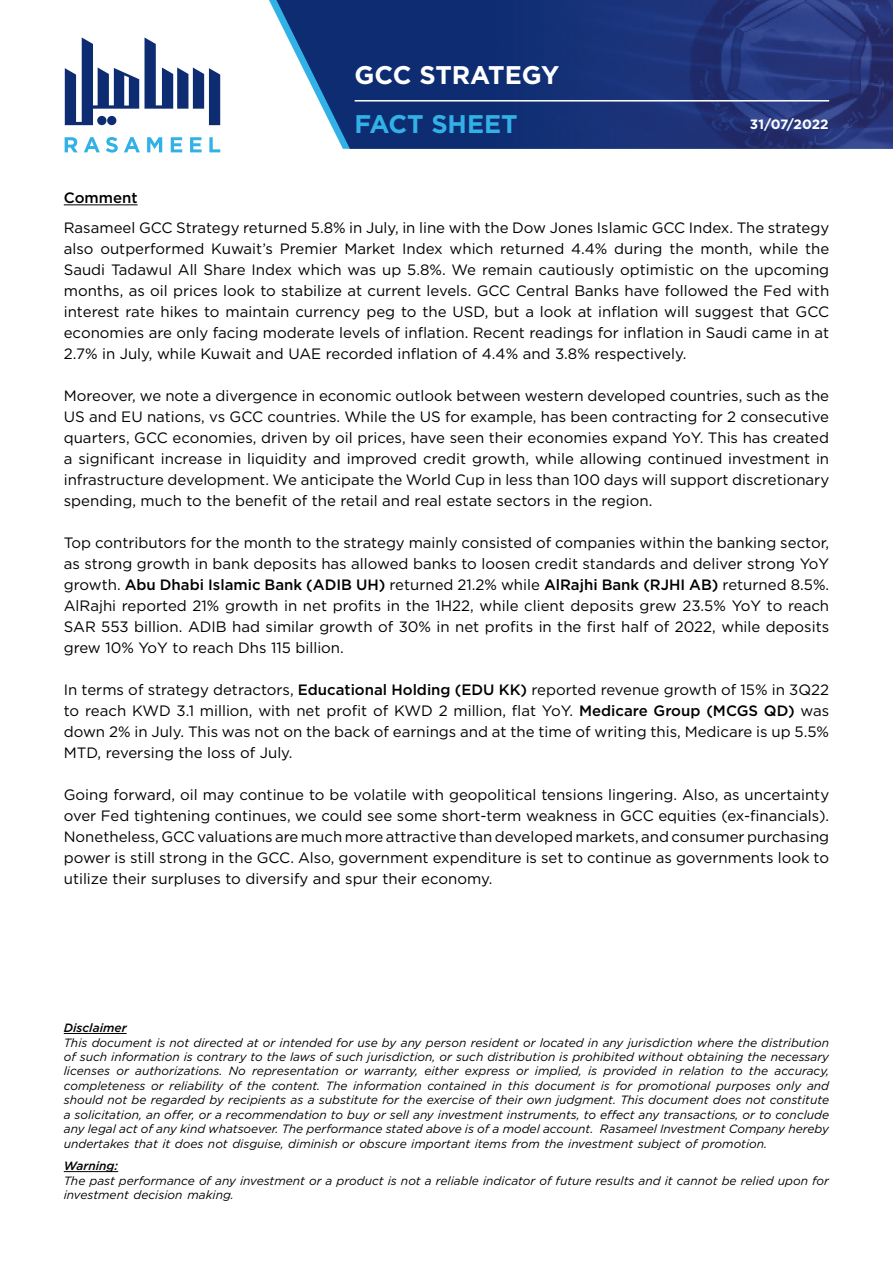
<style>
.page{position:relative;width:893px;height:1263px;background:#fff}
.page>*{position:absolute;margin:0;border:0;box-sizing:border-box;transform-origin:0 0}
.t1{font:700 25.5px "Gotham";color:#fff}
.t2{font:700 25.5px "Gotham";color:#32b1e6}
.t3{font:15px/21px "Gotham";color:#000;text-align:justify}
.t4{font:500 15px "Gotham";color:#000}
.t5{font:700 13.5px "Gotham";color:#fff}
.t6{font:italic 12px/14.4px "Gotham";color:#000;text-align:justify}
.t7{font:italic 500 12px "Gotham";color:#000}
.s1{font-weight:500}
</style>
<div class="page">
<img style="left:276px;top:0;width:617px;height:149px">
<hr style="left:355px;top:100px;width:474px;height:2px;background:#fff">
<svg style="left:145px;top:37px;width:75px;height:88px"></svg>
<svg style="left:65px;top:37px;width:74px;height:88px"></svg>
<svg style="left:65px;top:137px;width:13px;height:15px"></svg>
<svg style="left:84px;top:137px;width:16px;height:15px"></svg>
<svg style="left:106px;top:137px;width:12px;height:16px"></svg>
<svg style="left:124px;top:137px;width:16px;height:15px"></svg>
<svg style="left:147px;top:137px;width:15px;height:15px"></svg>
<svg style="left:171px;top:137px;width:11px;height:15px"></svg>
<svg style="left:190px;top:137px;width:12px;height:15px"></svg>
<svg style="left:209px;top:137px;width:11px;height:15px"></svg>
<hr style="left:64px;top:204px;width:74px;height:1px;background:#000">
<hr style="left:64px;top:1033px;width:63px;height:1px;background:#000">
<hr style="left:64px;top:1171px;width:54px;height:1px;background:#000">
<h1 class="t1" style="left:355px;top:58px;width:206px">GCC STRATEGY</h1>
<h1 class="t2" style="left:355px;top:107px;width:165px">FACT SHEET</h1>
<p class="t5" style="left:750px;top:115px;width:80px">31/07/2022</p>
<p class="t4" style="left:64px;top:188px;width:75px">Comment</p>
<p class="t3" style="left:64px;top:217px;width:767px">Rasameel GCC Strategy returned 5.8% in July, in line with the Dow Jones Islamic GCC Index. The strategy also outperformed Kuwait’s Premier Market Index which returned 4.4% during the month, while the Saudi Tadawul All Share Index which was up 5.8%. We remain cautiously optimistic on the upcoming months, as oil prices look to stabilize at current levels. GCC Central Banks have followed the Fed with interest rate hikes to maintain currency peg to the USD, but a look at inflation will suggest that GCC economies are only facing moderate levels of inflation. Recent readings for inflation in Saudi came in at 2.7% in July, while Kuwait and UAE recorded inflation of 4.4% and 3.8% respectively.</p>
<p class="t3" style="left:64px;top:385px;width:767px">Moreover, we note a divergence in economic outlook between western developed countries, such as the US and EU nations, vs GCC countries. While the US for example, has been contracting for 2 consecutive quarters, GCC economies, driven by oil prices, have seen their economies expand YoY. This has created a significant increase in liquidity and improved credit growth, while allowing continued investment in infrastructure development. We anticipate the World Cup in less than 100 days will support discretionary spending, much to the benefit of the retail and real estate sectors in the region.</p>
<p class="t3" style="left:64px;top:532px;width:767px">Top contributors for the month to the strategy mainly consisted of companies within the banking sector, as strong growth in bank deposits has allowed banks to loosen credit standards and deliver strong YoY growth. <span class="s1">Abu Dhabi Islamic Bank (ADIB UH)</span> returned 21.2% while <span class="s1">AlRajhi Bank (RJHI AB)</span> returned 8.5%.<br>AlRajhi reported 21% growth in net profits in the 1H22, while client deposits grew 23.5% YoY to reach SAR 553 billion. ADIB had similar growth of 30% in net profits in the first half of 2022, while deposits grew 10% YoY to reach Dhs 115 billion.</p>
<p class="t3" style="left:64px;top:679px;width:767px">In terms of strategy detractors, <span class="s1">Educational Holding (EDU KK)</span> reported revenue growth of 15% in 3Q22 to reach KWD 3.1 million, with net profit of KWD 2 million, flat YoY. <span class="s1">Medicare Group (MCGS QD)</span> was down 2% in July. This was not on the back of earnings and at the time of writing this, Medicare is up 5.5% MTD, reversing the loss of July.</p>
<p class="t3" style="left:64px;top:784px;width:767px">Going forward, oil may continue to be volatile with geopolitical tensions lingering. Also, as uncertainty over Fed tightening continues, we could see some short-term weakness in GCC equities (ex-financials).<br>Nonetheless, GCC valuations are much more attractive than developed markets, and consumer purchasing power is still strong in the GCC. Also, government expenditure is set to continue as governments look to utilize their surpluses to diversify and spur their economy.</p>
<p class="t7" style="left:64px;top:1020px;width:64px">Disclaimer</p>
<p class="t6" style="left:64px;top:1035px;width:767px">This document is not directed at or intended for use by any person resident or located in any jurisdiction where the distribution of such information is contrary to the laws of such jurisdiction, or such distribution is prohibited without obtaining the necessary licenses or authorizations. No representation or warranty, either express or implied, is provided in relation to the accuracy, completeness or reliability of the content. The information contained in this document is for promotional purposes only and should not be regarded by recipients as a substitute for the exercise of their own judgment. This document does not constitute a solicitation, an offer, or a recommendation to buy or sell any investment instruments, to effect any transactions, or to conclude any legal act of any kind whatsoever. The performance stated above is of a model account. Rasameel Investment Company hereby undertakes that it does not disguise, diminish or obscure important items from the investment subject of promotion.</p>
<p class="t7" style="left:64px;top:1158px;width:56px">Warning:</p>
<p class="t6" style="left:64px;top:1173px;width:767px">The past performance of any investment or a product is not a reliable indicator of future results and it cannot be relied upon for investment decision making.</p>
</div>
